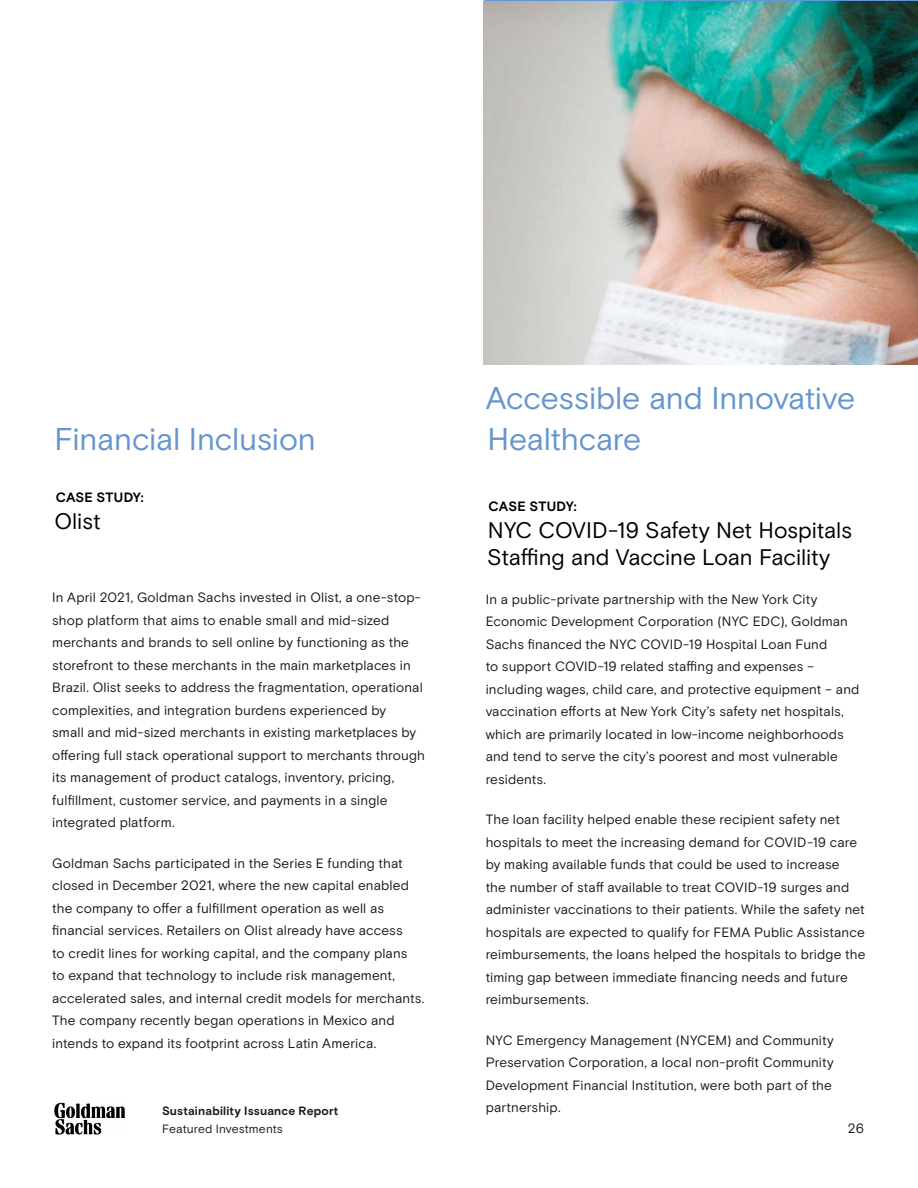
<style>
.page{position:relative;width:918px;height:1188px;background:#fff}
.page>*{position:absolute;margin:0;border:0;box-sizing:border-box;transform-origin:0 0}
.t1{font:31.5px/40.5px "Basis Grotesque Pro";letter-spacing:-.01em;color:#6595ce}
.t2{font:22.5px/27px "Basis Grotesque Pro";letter-spacing:-.005em;color:#000}
.t3{font:13.5px/22.5px "Basis Grotesque Pro";letter-spacing:.01em;color:#1a1a1a}
.t4{font:700 13.5px "Basis Grotesque Pro";letter-spacing:.015em;color:#000}
.t5{font:700 12px "Basis Grotesque Pro";letter-spacing:.015em;color:#1a1a1a}
.t6{font:12px "Basis Grotesque Pro";letter-spacing:.005em;color:#1a1a1a}
</style>
<div class="page">
<img style="left:54px;top:1103px;width:72px;height:32px">
<img style="left:484px;top:2px;width:433px;height:362px">
<h1 class="t1" style="left:54px;top:419px;width:263px">Financial Inclusion</h1>
<p class="t4" style="left:56px;top:489px;width:90px">CASE STUDY:</p>
<h2 class="t2" style="left:54px;top:508px;width:48px">Olist</h2>
<p class="t3" style="left:52px;top:586px;width:374px">In April 2021, Goldman Sachs invested in Olist, a one-stop&shy;shop platform that aims to enable small and mid-sized merchants and brands to sell online by functioning as the storefront to these merchants in the main marketplaces in Brazil. Olist seeks to address the fragmentation, operational complexities, and integration burdens experienced by<br>small and mid-sized merchants in existing marketplaces by offering full stack operational support to merchants through its management of product catalogs, inventory, pricing, fulfillment, customer service, and payments in a single integrated platform.</p>
<p class="t3" style="left:52px;top:852px;width:374px">Goldman Sachs participated in the Series E funding that closed in December 2021, where the new capital enabled the company to offer a fulfillment operation as well as financial services. Retailers on Olist already have access<br>to credit lines for working capital, and the company plans<br>to expand that technology to include risk management, accelerated sales, and internal credit models for merchants.<br>The company recently began operations in Mexico and intends to expand its footprint across Latin America.</p>
<p class="t5" style="left:162px;top:1104px;width:178px">Sustainability Issuance Report</p>
<p class="t6" style="left:162px;top:1122px;width:122px">Featured Investments</p>
<h1 class="t1" style="left:486px;top:379px;width:371px">Accessible and Innovative<br>Healthcare</h1>
<p class="t4" style="left:489px;top:498px;width:90px">CASE STUDY:</p>
<h2 class="t2" style="left:487px;top:517px;width:366px">NYC COVID-19 Safety Net Hospitals<br>Staffing and Vaccine Loan Facility</h2>
<p class="t3" style="left:486px;top:588px;width:375px">In a public-private partnership with the New York City Economic Development Corporation (NYC EDC), Goldman Sachs financed the NYC COVID-19 Hospital Loan Fund<br>to support COVID-19 related staffing and expenses – including wages, child care, and protective equipment – and vaccination efforts at New York City’s safety net hospitals, which are primarily located in low-income neighborhoods and tend to serve the city’s poorest and most vulnerable residents.</p>
<p class="t3" style="left:486px;top:808px;width:381px">The loan facility helped enable these recipient safety net hospitals to meet the increasing demand for COVID-19 care by making available funds that could be used to increase<br>the number of staff available to treat COVID-19 surges and administer vaccinations to their patients. While the safety net hospitals are expected to qualify for FEMA Public Assistance reimbursements, the loans helped the hospitals to bridge the timing gap between immediate financing needs and future reimbursements.</p>
<p class="t3" style="left:486px;top:1029px;width:350px">NYC Emergency Management (NYCEM) and Community Preservation Corporation, a local non-profit Community Development Financial Institution, were both part of the partnership.</p>
<p class="t3" style="left:848px;top:1118px;width:18px">26</p>
</div>
